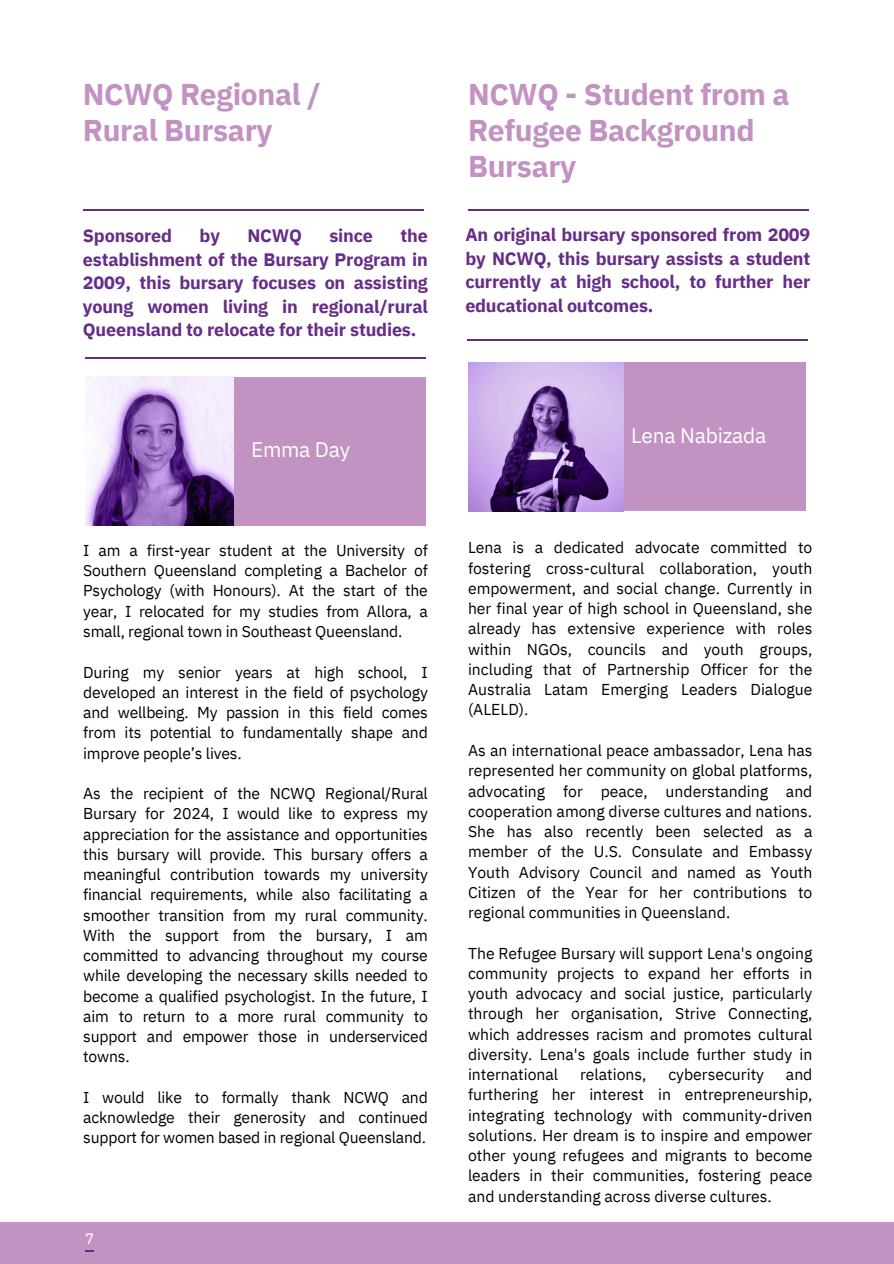
<style>
.page{position:relative;width:894px;height:1264px;background:#fff}
.page>*{position:absolute;margin:0;border:0;box-sizing:border-box;transform-origin:0 0}
.t1{font:700 30px/36px "IBM Plex Sans";letter-spacing:-.01em;color:#c292c2}
.t2{font:21px "IBM Plex Sans";letter-spacing:-.01em;color:#fff}
.t3{font:700 18px/23.7px "IBM Plex Sans";letter-spacing:-.01em;color:#652d87;text-align:justify}
.t4{font:15.75px/20.2px "IBM Plex Sans";color:#000;text-align:justify}
.t5{font:15px "IBM Plex Sans";color:#fff}
</style>
<div class="page">
<hr style="left:468px;top:209px;width:340px;height:2px;background:#652d87">
<hr style="left:467px;top:339px;width:340px;height:2px;background:#652d87">
<div style="left:614px;top:362px;width:191px;height:149px;background:#c292c2"></div>
<img style="left:468px;top:362px;width:154px;height:149px">
<hr style="left:83px;top:209px;width:340px;height:2px;background:#652d87">
<hr style="left:85px;top:357px;width:340px;height:2px;background:#652d87">
<img style="left:85px;top:376px;width:149px;height:149px">
<div style="left:234px;top:376px;width:191px;height:149px;background:#c292c2"></div>
<div style="left:0;top:1222px;width:893px;height:41px;background:#c292c2"></div>
<h3 class="t1" style="left:83px;top:76px;width:239px">NCWQ Regional /<br>Rural Bursary</h3>
<p class="t3" style="left:83px;top:223px;width:91px">Sponsored</p>
<p class="t3" style="left:199px;top:223px;width:22px">by</p>
<p class="t3" style="left:247px;top:223px;width:56px">NCWQ</p>
<p class="t3" style="left:329px;top:223px;width:45px">since</p>
<p class="t3" style="left:83px;top:223px;width:346px;text-indent:317px">the establishment of the Bursary Program in 2009, this bursary focuses on assisting young women living in regional/rural Queensland to relocate for their studies.</p>
<h2 class="t2" style="left:251px;top:435px;width:101px">Emma Day</h2>
<p class="t4" style="left:83px;top:540px;width:346px">I am a first-year student at the University of Southern Queensland completing a Bachelor of Psychology (with Honours). At the start of the year, I relocated for my studies from Allora, a small, regional town in Southeast Queensland.</p>
<p class="t4" style="left:83px;top:661px;width:346px">During my senior years at high school, I developed an interest in the field of psychology and wellbeing. My passion in this field comes from its potential to fundamentally shape and improve people’s lives.</p>
<p class="t4" style="left:83px;top:783px;width:346px">As the recipient of the NCWQ Regional/Rural Bursary for 2024, I would like to express my appreciation for the assistance and opportunities this bursary will provide. This bursary offers a meaningful contribution towards my university financial requirements, while also facilitating a smoother transition from my rural community.<br>With the support from the bursary, I am committed to advancing throughout my course while developing the necessary skills needed to become a qualified psychologist. In the future, I aim to return to a more rural community to support and empower those in underserviced towns.</p>
<p class="t4" style="left:83px;top:1086px;width:346px">I would like to formally thank NCWQ and acknowledge their generosity and continued support for women based in regional Queensland.</p>
<p class="t5" style="left:85px;top:1228px;width:10px">7</p>
<p class="t1" style="left:468px;top:76px;width:323px">NCWQ - Student from a<br>Refugee Background<br>Bursary</p>
<h1 class="t3" style="left:465px;top:222px;width:346px">An original bursary sponsored from 2009 by NCWQ, this bursary assists a student currently at high school, to further her educational outcomes.</h1>
<h3 class="t2" style="left:631px;top:421px;width:136px">Lena Nabizada</h3>
<p class="t4" style="left:468px;top:537px;width:346px">Lena is a dedicated advocate committed to fostering cross-cultural collaboration, youth empowerment, and social change. Currently in her final year of high school in Queensland, she already has extensive experience with roles within NGOs, councils and youth groups, including that of Partnership Officer for the Australia Latam Emerging Leaders Dialogue (ALELD).</p>
<h2 class="t4" style="left:468px;top:740px;width:346px">As an international peace ambassador, Lena has represented her community on global platforms, advocating for peace, understanding and cooperation among diverse cultures and nations.</h2>
<p class="t4" style="left:468px;top:821px;width:346px">She has also recently been selected as a member of the U.S. Consulate and Embassy Youth Advisory Council and named as Youth Citizen of the Year for her contributions to regional communities in Queensland.</p>
<p class="t4" style="left:468px;top:942px;width:346px">The Refugee Bursary will support Lena's ongoing community projects to expand her efforts in youth advocacy and social justice, particularly through her organisation, Strive Connecting, which addresses racism and promotes cultural diversity. Lena's goals include further study in international</p>
<p class="t4" style="left:468px;top:1064px;width:346px;text-indent:318px">and furthering her interest in entrepreneurship, integrating technology with community-driven solutions. Her dream is to inspire and empower other young refugees and migrants to become leaders in their communities, fostering peace and understanding across diverse cultures.</p>
<p class="t4" style="left:580px;top:1064px;width:68px">relations,</p>
<p class="t4" style="left:668px;top:1064px;width:97px">cybersecurity</p>
</div>
